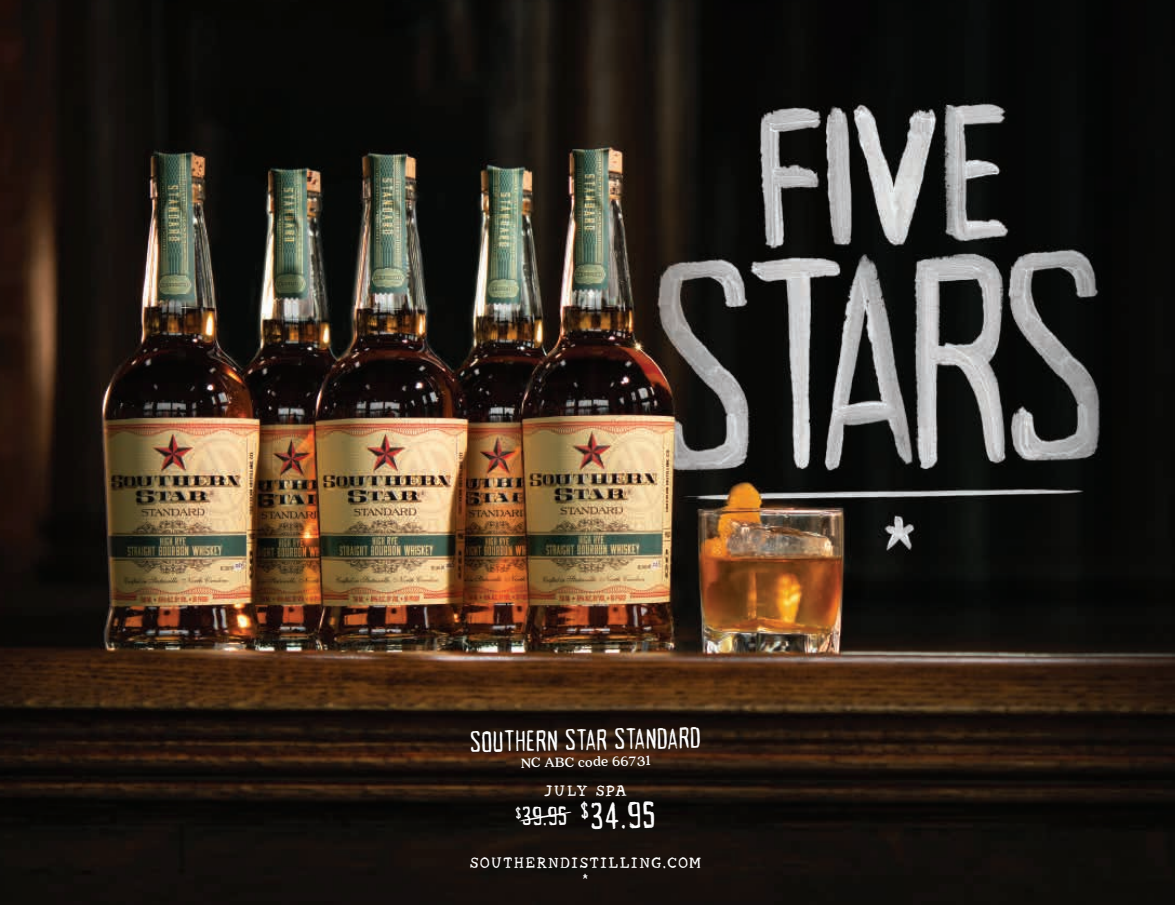
<style>
.page{position:relative;width:1175px;height:905px;background:#fff}
.page>*{position:absolute;margin:0;border:0;box-sizing:border-box;transform-origin:0 0}
.t1{font:21px "Acrylic Hand Tall";color:#fff}
.t2{font:15px "Acrylic Hand Serif";letter-spacing:.025em;color:#fff}
.t3{font:700 15px "Quincy CF";color:#fff}
.s1{font-size:30px}
</style>
<div class="page">
<img style="left:0;top:0;width:1174px;height:904px">
<svg style="left:519px;top:811px;width:52px;height:10px"></svg>
<p class="t1" style="left:469px;top:726px;width:233px;rotate:-1deg">SOUTHERN STAR STANDARD</p>
<p class="t3" style="left:521px;top:754px;width:131px;rotate:-1deg">NC ABC code 66731</p>
<p class="t1" style="left:515px;top:799px;width:142px;rotate:-1deg"><sup>$</sup>39.95 <sup>$</sup><span class="s1">34.95</span></p>
<p class="t2" style="left:469px;top:852px;width:234px">SOUTHERNDISTILLING.COM</p>
<p class="t2" style="left:543px;top:780px;width:86px">JULY SPA</p>
<p class="t2" style="left:582px;top:869px;width:8px">*</p>
</div>
